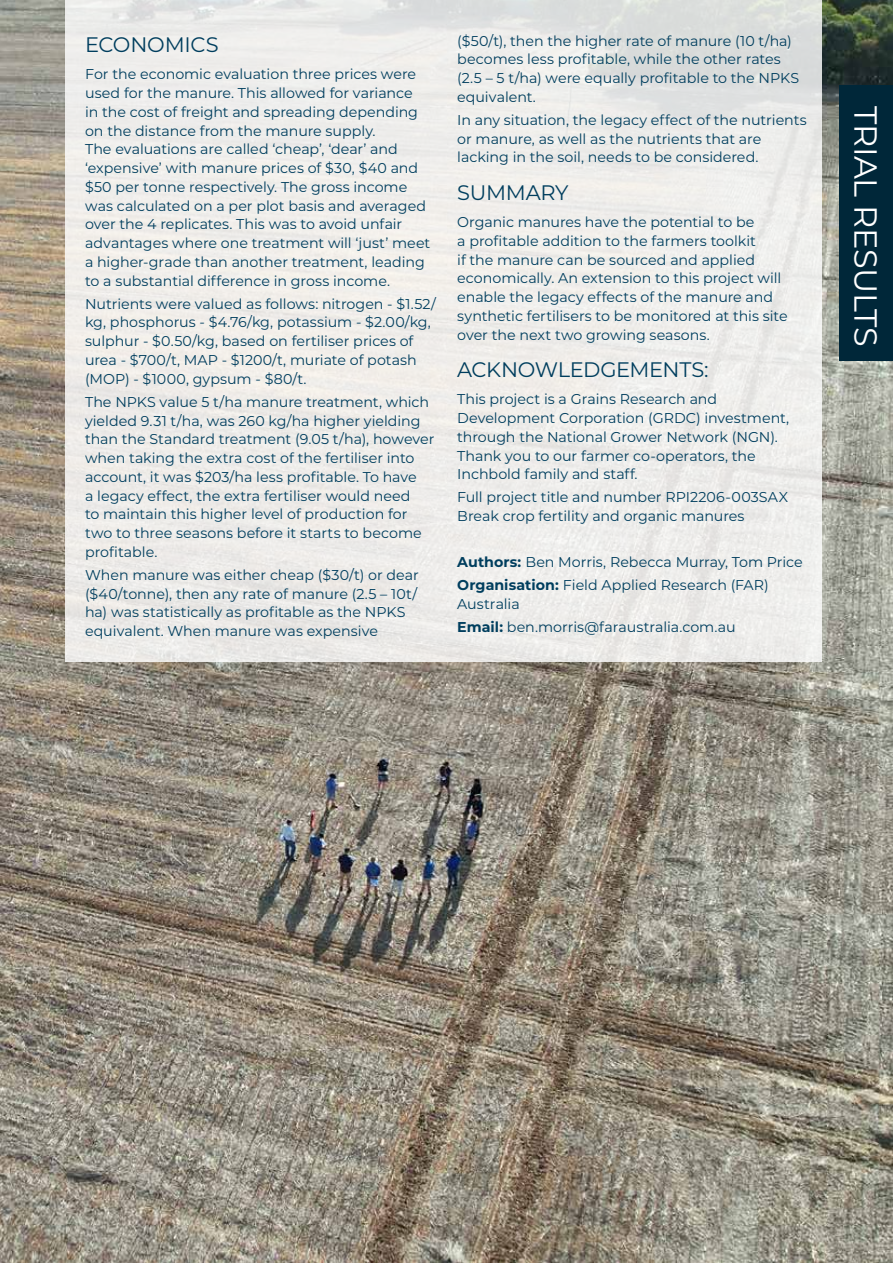
<style>
.page{position:relative;width:893px;height:1263px;background:#fff}
.page>*{position:absolute;margin:0;border:0;box-sizing:border-box;transform-origin:0 0}
.t1{font:31.95px "Montserrat";letter-spacing:-.01em;color:#fff}
.t2{font:21px "Montserrat";letter-spacing:-.02em;color:#003e5e}
.t3{font:14.25px/18.8px "Montserrat";color:#003e5e}
.s1{font-weight:700}
</style>
<div class="page">
<img style="left:0;top:0;width:893px;height:1263px">
<svg style="left:66px;top:0;width:756px;height:661px;background:#edebe9"></svg>
<div style="left:839px;top:85px;width:54px;height:275px;background:#002739"></div>
<h2 class="t2" style="left:85px;top:30px;width:135px">ECONOMICS</h2>
<p class="t3" style="left:85px;top:64px;width:347px">For the economic evaluation three prices were used for the manure. This allowed for variance<br>in the cost of freight and spreading depending on the distance from the manure supply.<br>The evaluations are called ‘cheap’, ‘dear’ and ‘expensive’ with manure prices of $30, $40 and $50 per tonne respectively. The gross income was calculated on a per plot basis and averaged over the 4 replicates. This was to avoid unfair advantages where one treatment will ‘just’ meet a higher-grade than another treatment, leading to a substantial difference in gross income.</p>
<p class="t3" style="left:85px;top:294px;width:352px">Nutrients were valued as follows: nitrogen - $1.52/ kg, phosphorus - $4.76/kg, potassium - $2.00/kg, sulphur - $0.50/kg, based on fertiliser prices of urea - $700/t, MAP - $1200/t, muriate of potash (MOP) - $1000, gypsum - $80/t.</p>
<p class="t3" style="left:85px;top:392px;width:351px">The NPKS value 5 t/ha manure treatment, which yielded 9.31 t/ha, was 260 kg/ha higher yielding than the Standard treatment (9.05 t/ha), however when taking the extra cost of the fertiliser into account, it was $203/ha less profitable. To have<br>a legacy effect, the extra fertiliser would need<br>to maintain this higher level of production for two to three seasons before it starts to become profitable.</p>
<p class="t3" style="left:85px;top:565px;width:335px">When manure was either cheap ($30/t) or dear ($40/tonne), then any rate of manure (2.5 – 10t/ ha) was statistically as profitable as the NPKS equivalent. When manure was expensive</p>
<p class="t3" style="left:457px;top:31px;width:343px">($50/t), then the higher rate of manure (10 t/ha) becomes less profitable, while the other rates (2.5 – 5 t/ha) were equally profitable to the NPKS equivalent.</p>
<p class="t3" style="left:457px;top:110px;width:351px">In any situation, the legacy effect of the nutrients or manure, as well as the nutrients that are lacking in the soil, needs to be considered.</p>
<h2 class="t2" style="left:457px;top:178px;width:113px">SUMMARY</h2>
<p class="t3" style="left:457px;top:212px;width:332px">Organic manures have the potential to be<br>a profitable addition to the farmers toolkit<br>if the manure can be sourced and applied economically. An extension to this project will enable the legacy effects of the manure and synthetic fertilisers to be monitored at this site over the next two growing seasons.</p>
<h2 class="t2" style="left:457px;top:355px;width:253px">ACKNOWLEDGEMENTS:</h2>
<p class="t3" style="left:457px;top:389px;width:333px">This project is a Grains Research and Development Corporation (GRDC) investment, through the National Grower Network (NGN).<br>Thank you to our farmer co-operators, the Inchbold family and staff.</p>
<p class="t3" style="left:457px;top:487px;width:332px">Full project title and number RPI2206-003SAX<br>Break crop fertility and organic manures</p>
<p class="t3" style="left:457px;top:550px;width:347px;line-height:23px"><span class="s1">Authors:</span> Ben Morris, Rebecca Murray, Tom Price<br><span class="s1">Organisation:</span> Field Applied Research (FAR)</p>
<p class="t3" style="left:457px;top:592px;width:280px;line-height:23px">Australia<br><span class="s1">Email:</span> ben.morris@faraustralia.com.au</p>
<h1 class="t1" style="left:888px;top:106px;width:242px;rotate:90deg">TRIAL RESULTS</h1>
</div>
